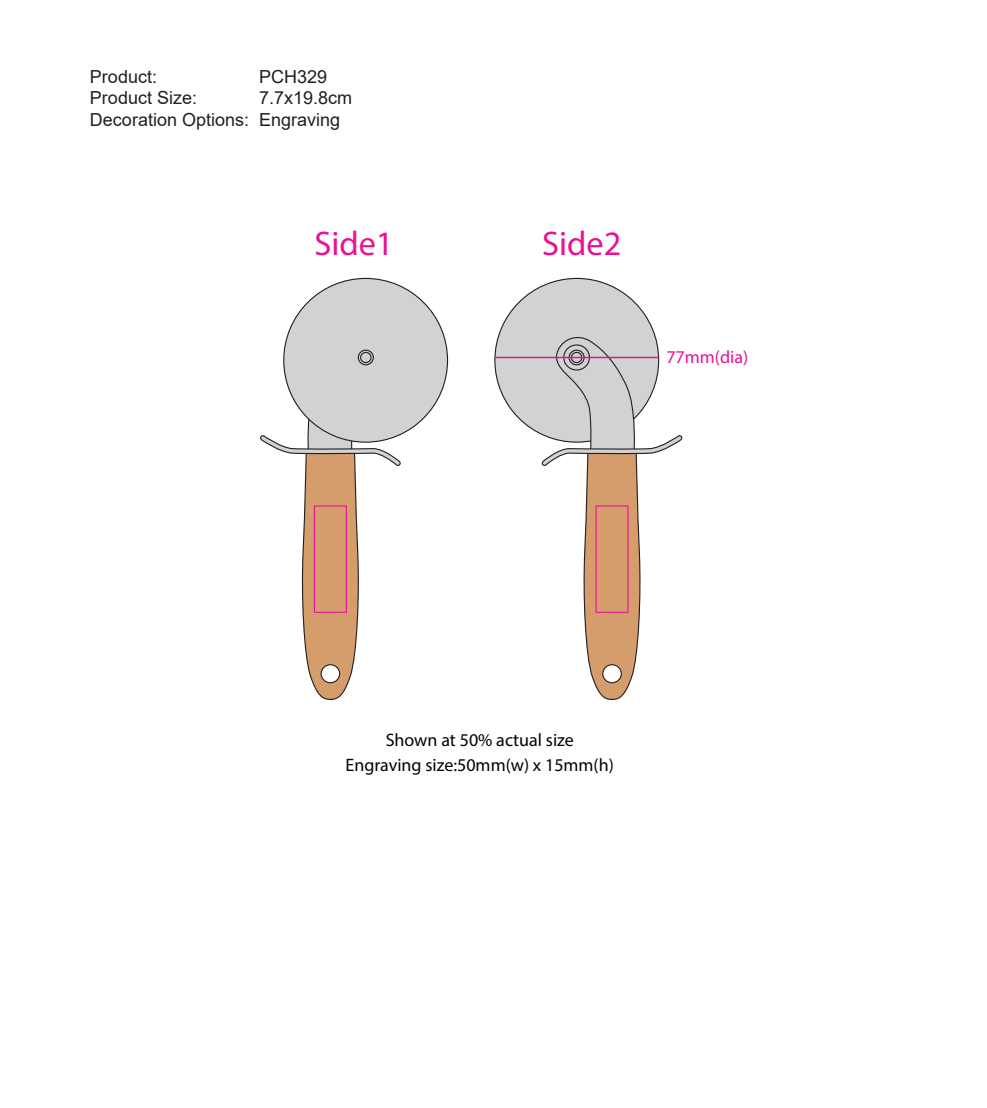
<style>
.page{position:relative;width:987px;height:1108px;background:#fff}
.page>*{position:absolute;margin:0;border:0;box-sizing:border-box;transform-origin:0 0}
.t1{font:34.35px "Myriad Pro";color:#e71294}
.t2{font:18px/21.6px "Arial";color:#231f20}
.t3{font:18px "Myriad Pro";color:#030303}
.t4{font:18px "Myriad Pro";color:#e71294}
</style>
<div class="page">
<div style="left:495px;top:278px;width:163px;height:164px;background:#d1d2d4;border-radius:50%"></div>
<svg style="left:540px;top:336px;width:143px;height:364px"></svg>
<div style="left:595px;top:505px;width:33px;height:108px;border:1px solid #e71294"></div>
<div style="left:284px;top:278px;width:163px;height:164px;background:#d1d2d4;border-radius:50%"></div>
<svg style="left:260px;top:336px;width:142px;height:364px"></svg>
<div style="left:314px;top:505px;width:33px;height:108px;border:1px solid #e71294"></div>
<hr style="left:495px;top:357px;width:163px;height:1px;background:#e71294">
<p class="t2" style="left:90px;top:65px;width:161px">Product:<br>Product Size:<br>Decoration Options:</p>
<p class="t2" style="left:259px;top:65px;width:95px">PCH329<br>7.7x19.8cm<br>Engraving</p>
<h1 class="t1" style="left:314px;top:222px;width:81px">Side1</h1>
<h1 class="t1" style="left:542px;top:222px;width:81px">Side2</h1>
<p class="t4" style="left:666px;top:345px;width:83px">77mm(dia)</p>
<p class="t3" style="left:386px;top:729px;width:190px">Shown at 50% actual size</p>
<p class="t3" style="left:346px;top:754px;width:270px">Engraving size:50mm(w) x 15mm(h)</p>
</div>
